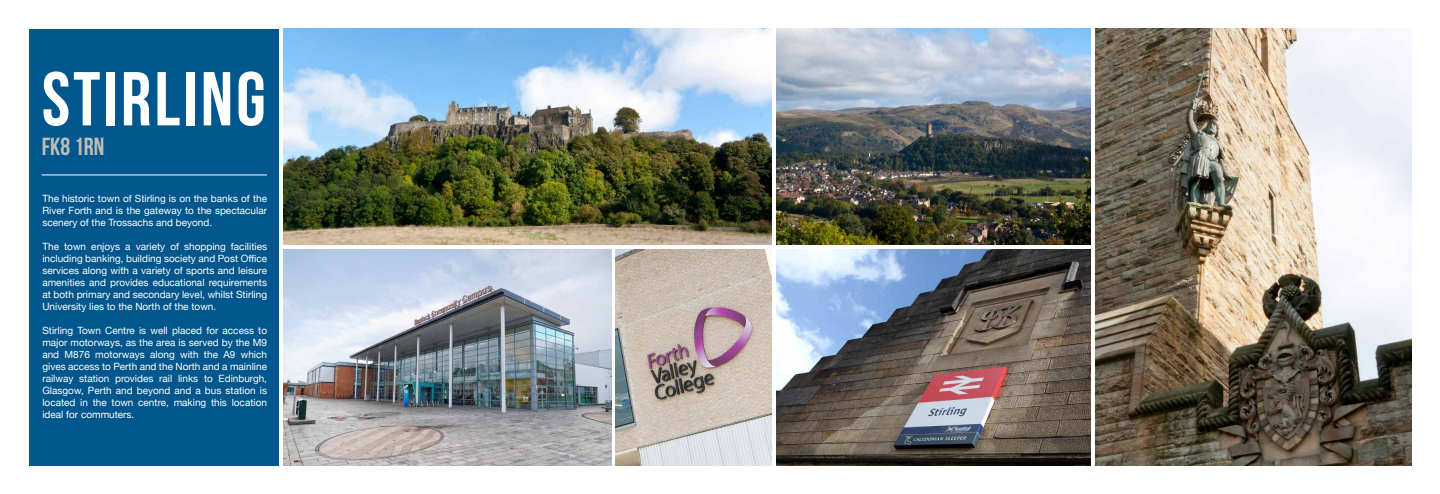
<style>
.page{position:relative;width:1440px;height:494px;background:#fff}
.page>*{position:absolute;margin:0;border:0;box-sizing:border-box;transform-origin:0 0}
.t1{font:700 76px "Bebas Neue";letter-spacing:.04em;color:#fff}
.t2{font:700 24.7px "Bebas Neue";color:#c0bcb6}
.t3{font:10px/12px "Helvetica Neue";color:#fff;text-align:justify}
</style>
<div class="page">
<div style="left:29px;top:29px;width:249px;height:436px;background:#00578d"></div>
<img style="left:283px;top:29px;width:488px;height:215px">
<img style="left:284px;top:249px;width:328px;height:216px">
<img style="left:616px;top:249px;width:155px;height:216px">
<img style="left:776px;top:28px;width:315px;height:216px">
<hr style="left:42px;top:174px;width:225px;height:1px;background:#fff">
<img style="left:776px;top:249px;width:315px;height:216px">
<img style="left:1095px;top:28px;width:317px;height:437px">
<h1 class="t1" style="left:42px;top:57px;width:226px">Stirling</h1>
<h2 class="t2" style="left:42px;top:133px;width:64px">FK8 1RN</h2>
<p class="t3" style="left:42px;top:193px;width:226px">The historic town of Stirling is on the banks of the River Forth and is the gateway to the spectacular scenery of the Trossachs and beyond.</p>
<p class="t3" style="left:42px;top:241px;width:226px">The town enjoys a variety of shopping facilities including banking, building society and Post Office services along with a variety of sports and leisure amenities and provides educational requirements at both primary and secondary level, whilst Stirling University lies to the North of the town.</p>
<p class="t3" style="left:42px;top:325px;width:226px">Stirling Town Centre is well placed for access to major motorways, as the area is served by the M9 and M876 motorways along with the A9 which gives access to Perth and the North and a mainline railway station provides rail links to Edinburgh, Glasgow, Perth and beyond and a bus station is located in the town centre, making this location ideal for commuters.</p>
</div>
